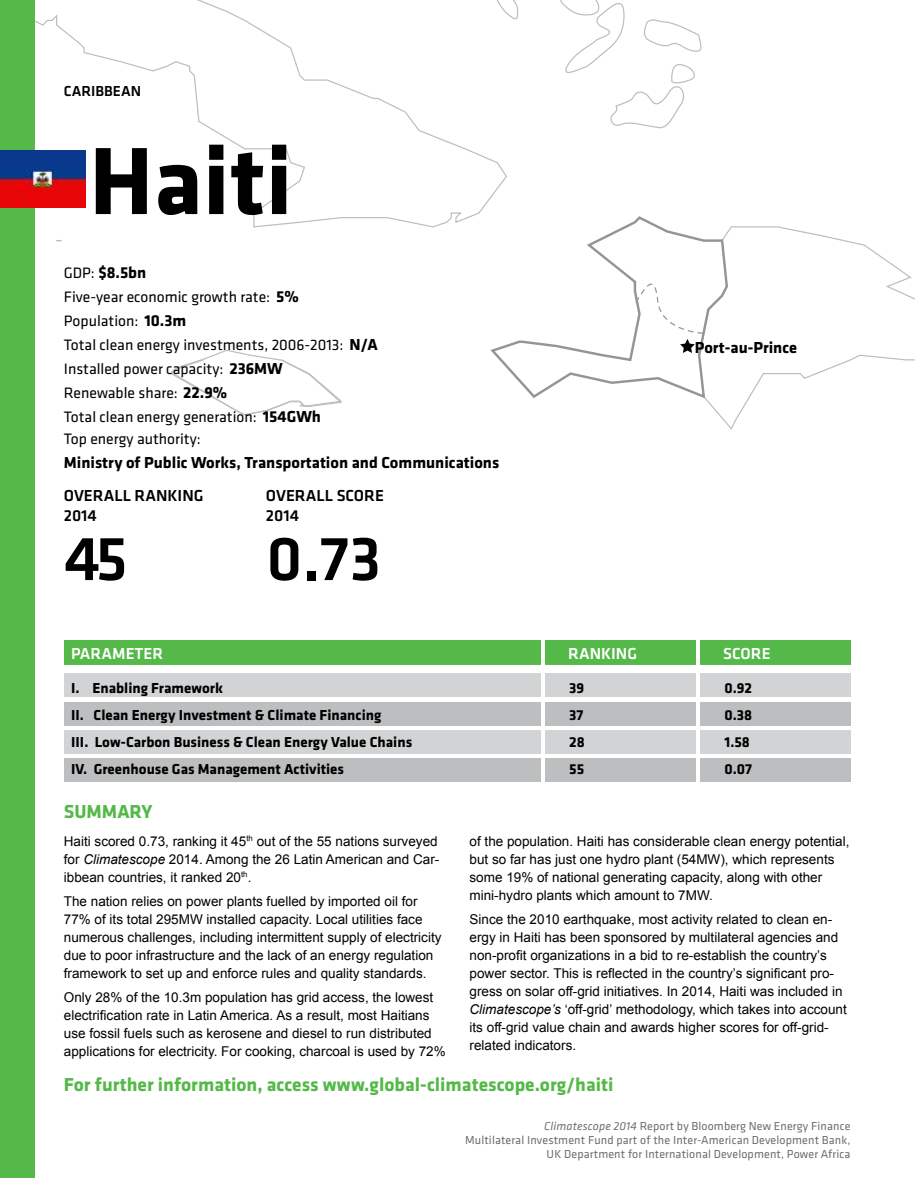
<style>
.page{position:relative;width:915px;height:1178px;background:#fff}
.page>*{position:absolute;margin:0;border:0;box-sizing:border-box;transform-origin:0 0}
.t1{font:700 99px "Klavika";color:#000}
.t2{font:500 64.65px "Klavika";color:#000}
.t3{font:700 19.5px "Klavika";color:#54b948}
.t4{font:700 16.5px "Klavika";color:#000}
.t5{font:500 16.5px/19.5px "Klavika";color:#000}
.t6{font:500 16.5px "Klavika";color:#fff}
.t7{font:15.6px/23.9px "Klavika";color:#000}
.t8{font:700 15px/27px "Klavika";color:#000}
.t9{font:500 15px "Klavika";color:#000}
.t10{font:13.5px/18px "Arial";color:#000}
.t11{font:12px/14.4px "Klavika";letter-spacing:.01em;color:#6d6e71;text-align:right}
.s1{font-weight:400;font-size:15.6px}
.s2{font-weight:700;font-size:16.5px}
.s3{font-style:italic}
</style>
<div class="page">
<svg style="left:706px;top:226px;width:208px;height:204px"></svg>
<svg style="left:34px;top:0;width:473px;height:228px"></svg>
<svg style="left:171px;top:349px;width:171px;height:67px"></svg>
<svg style="left:462px;top:0;width:57px;height:25px"></svg>
<svg style="left:560px;top:0;width:141px;height:129px"></svg>
<svg style="left:488px;top:215px;width:241px;height:185px"></svg>
<div style="left:0;top:0;width:34px;height:1178px;background:#54b948"></div>
<img style="left:0;top:151px;width:85px;height:57px">
<div style="left:64px;top:673px;width:786px;height:24px;background:#d1d3d4"></div>
<div style="left:64px;top:730px;width:786px;height:24px;background:#d1d3d4"></div>
<div style="left:64px;top:702px;width:786px;height:24px;background:#bcbec0"></div>
<div style="left:64px;top:758px;width:786px;height:24px;background:#bcbec0"></div>
<div style="left:64px;top:640px;width:786px;height:25px;background:#54b948"></div>
<hr style="left:541px;top:640px;width:4px;height:145px;background:#fff">
<hr style="left:696px;top:640px;width:4px;height:145px;background:#fff">
<svg style="left:492px;top:218px;width:235px;height:180px"></svg>
<p class="t9" style="left:64px;top:81px;width:79px">CARIBBEAN</p>
<h1 class="t1" style="left:89px;top:110px;width:205px">Haiti</h1>
<p class="t4" style="left:64px;top:260px;width:84px"><span class="s1">GDP:</span> $8.5bn</p>
<p class="t7" style="left:64px;top:284px;width:315px">Five-year economic growth rate: <span class="s2">5%<br></span>Population: <span class="s2">10.3m<br></span>Total clean energy investments, 2006-2013: <span class="s2">N/A<br></span>Installed power capacity: <span class="s2">236MW<br></span>Renewable share: <span class="s2">22.9%<br></span>Total clean energy generation: <span class="s2">154GWh<br></span>Top energy authority:</p>
<p class="t4" style="left:64px;top:451px;width:437px">Ministry of Public Works, Transportation and Communications</p>
<p class="t5" style="left:64px;top:486px;width:141px">OVERALL RANKING<br>2014</p>
<p class="t5" style="left:266px;top:486px;width:119px">OVERALL SCORE<br>2014</p>
<h2 class="t2" style="left:64px;top:515px;width:65px">45</h2>
<h2 class="t2" style="left:266px;top:515px;width:116px">0.73</h2>
<p class="t4" style="left:694px;top:335px;width:104px">Port-au-Prince</p>
<p class="t6" style="left:71px;top:642px;width:93px">PARAMETER</p>
<p class="t6" style="left:568px;top:642px;width:70px">RANKING</p>
<p class="t6" style="left:723px;top:642px;width:49px">SCORE</p>
<p class="t8" style="left:71px;top:673px;width:342px">I. Enabling Framework<br>II. Clean Energy Investment &amp; Climate Financing<br>III. Low-Carbon Business &amp; Clean Energy Value Chains IV. Greenhouse Gas Management Activities</p>
<p class="t8" style="left:569px;top:673px;width:17px;text-align:justify">39<br>37<br>28<br>55</p>
<p class="t8" style="left:724px;top:673px;width:29px">0.92<br>0.38<br>1.58<br>0.07</p>
<h3 class="t3" style="left:64px;top:798px;width:90px">SUMMARY</h3>
<p class="t10" style="left:64px;top:832px;width:377px">Haiti scored 0.73, ranking it 45<sup>th</sup> out of the 55 nations surveyed for <span class="s3">Climatescope</span> 2014. Among the 26 Latin American and Car&shy;ibbean countries, it ranked 20<sup>th</sup>.</p>
<p class="t10" style="left:64px;top:892px;width:379px">The nation relies on power plants fuelled by imported oil for 77% of its total 295MW installed capacity. Local utilities face numerous challenges, including intermittent supply of electricity due to poor infrastructure and the lack of an energy regulation framework to set up and enforce rules and quality standards.</p>
<p class="t10" style="left:64px;top:988px;width:383px">Only 28% of the 10.3m population has grid access, the lowest electrification rate in Latin America. As a result, most Haitians use fossil fuels such as kerosene and diesel to run distributed applications for electricity. For cooking, charcoal is used by 72%</p>
<p class="t10" style="left:469px;top:832px;width:381px">of the population. Haiti has considerable clean energy potential, but so far has just one hydro plant (54MW), which represents some 19% of national generating capacity, along with other mini-hydro plants which amount to 7MW.</p>
<p class="t10" style="left:469px;top:910px;width:378px">Since the 2010 earthquake, most activity related to clean en&shy;ergy in Haiti has been sponsored by multilateral agencies and non-profit organizations in a bid to re-establish the country’s power sector. This is reflected in the country’s significant pro&shy;gress on solar off-grid initiatives. In 2014, Haiti was included in <span class="s3">Climatescope’s</span> ‘off-grid’ methodology, which takes into account its off-grid value chain and awards higher scores for off-grid&shy;related indicators.</p>
<h3 class="t3" style="left:64px;top:1070px;width:551px">For further information, access www.global-climatescope.org/haiti</h3>
<p class="t11" style="left:465px;top:1118px;width:386px"><span class="s3">Climatescope 2014</span> Report by Bloomberg New Energy Finance<br>Multilateral Investment Fund part of the Inter-American Development Bank,<br>UK Department for International Development, Power Africa</p>
</div>
